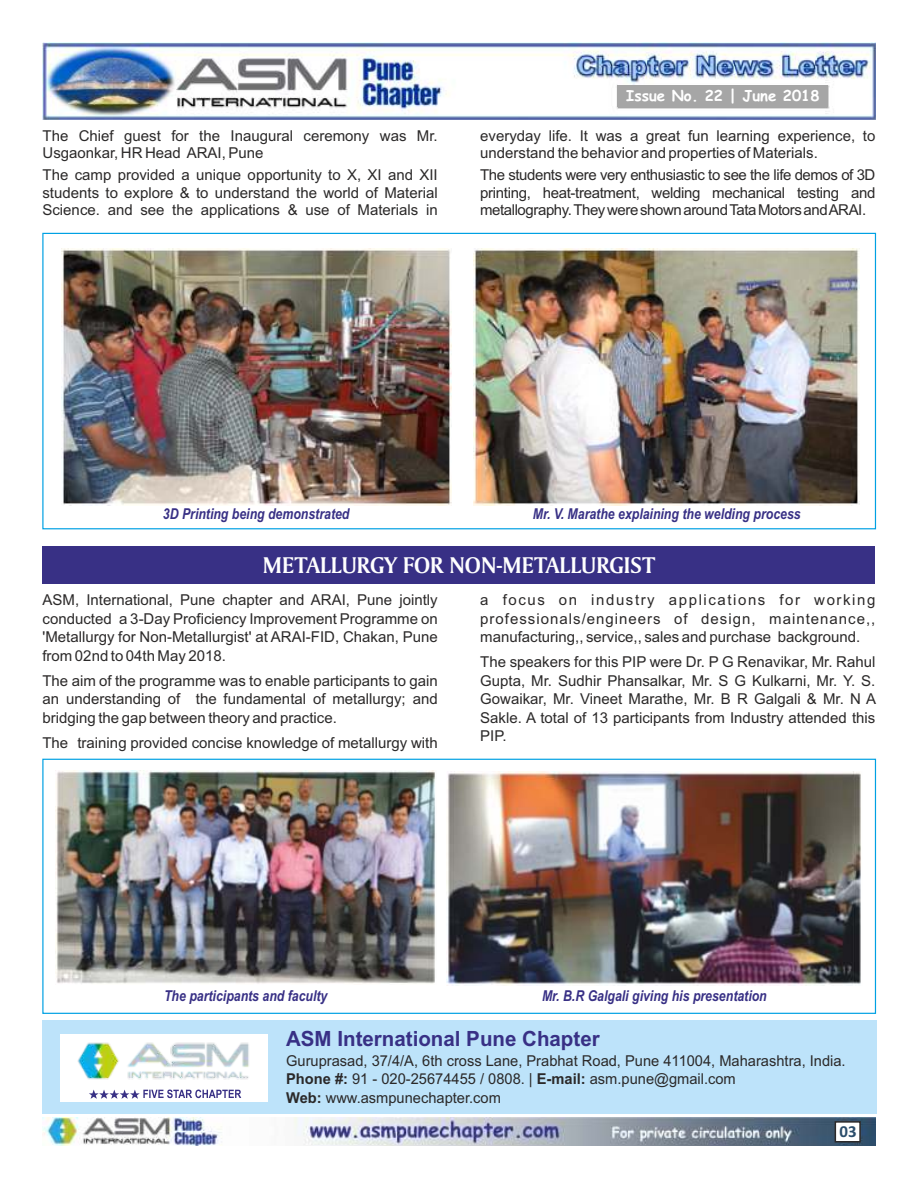
<style>
.page{position:relative;width:918px;height:1188px;background:#fff}
.page>*{position:absolute;margin:0;border:0;box-sizing:border-box;transform-origin:0 0}
.t1{font:24px "Amerigo BT Bold A";color:#fff}
.t2{font:700 21px "Arial";color:#383085}
.t3{font:700 16.8px "Calibri";color:#2b4d6b}
.t4{font:15px/18.5px "Arial";color:#2b2929}
.t5{font:italic 700 15px "Arial Narrow";color:#383085}
.t6{font:15px "Arial";letter-spacing:-.03em;color:#2b2929}
.t7{font:15px "Arial";letter-spacing:-.02em;color:#2b2929}
.t8{font:15px "Arial";letter-spacing:.065em;color:#2b2929}
.t9{font:15px "Arial";letter-spacing:.105em;color:#2b2929}
.t10{font:700 15px "Comic Sans MS";color:#fff}
.s1{font-weight:700}
</style>
<div class="page">
<img style="left:61px;top:249px;width:391px;height:256px">
<img style="left:474px;top:249px;width:386px;height:256px">
<img style="left:43px;top:1117px;width:832px;height:28px">
<svg style="left:834px;top:1120px;width:28px;height:23px"></svg>
<img style="left:43px;top:43px;width:832px;height:77px">
<div style="left:43px;top:547px;width:832px;height:37px;background:#383085"></div>
<div style="left:42px;top:759px;width:834px;height:255px;border:1px solid #00a1e3"></div>
<img style="left:56px;top:770px;width:379px;height:214px">
<img style="left:446px;top:771px;width:415px;height:214px">
<div style="left:42px;top:1020px;width:834px;height:94px;background:#bde3fa"></div>
<div style="left:60px;top:1035px;width:207px;height:67px;background:#fff"></div>
<svg style="left:89px;top:1090px;width:152px;height:9px"></svg>
<img style="left:77px;top:1042px;width:172px;height:38px">
<div style="left:617px;top:85px;width:211px;height:21px;background:#a6a6a6"></div>
<p class="t10" style="left:626px;top:89px;width:195px">Issue No. 22 | June 2018</p>
<p class="t4" style="left:43px;top:128px;width:397px">The Chief guest for the Inaugural ceremony was Mr.</p>
<p class="t4" style="left:480px;top:128px;width:397px">everyday life. It was a great fun learning experience, to</p>
<p class="t4" style="left:43px;top:145px;width:222px">Usgaonkar, HR Head ARAI, Pune</p>
<p class="t4" style="left:480px;top:145px;width:339px">understand the behavior and properties of Materials.</p>
<p class="t4" style="left:43px;top:167px;width:397px">The camp provided a unique opportunity to X, XI and XII</p>
<p class="t6" style="left:480px;top:169px;width:397px">The students were very enthusiastic to see the life demos of 3D</p>
<p class="t4" style="left:42px;top:185px;width:397px">students to explore &amp; to understand the world of Material</p>
<p class="t7" style="left:480px;top:187px;width:397px">printing, heat-treatment, welding mechanical testing and</p>
<p class="t4" style="left:42px;top:202px;width:397px">Science. and see the applications &amp; use of Materials in</p>
<p class="t6" style="left:480px;top:204px;width:388px">metallography.TheywereshownaroundTataMotorsandARAI.</p>
<p class="t5" style="left:163px;top:508px;width:188px">3D Printing being demonstrated</p>
<p class="t5" style="left:533px;top:508px;width:269px">Mr. V. Marathe explaining the welding process</p>
<h1 class="t1" style="left:263px;top:555px;width:394px">METALLURGY FOR NON-METALLURGIST</h1>
<p class="t4" style="left:43px;top:592px;width:397px">ASM, International, Pune chapter and ARAI, Pune jointly</p>
<p class="t9" style="left:480px;top:594px;width:397px">a focus on industry applications for working</p>
<p class="t4" style="left:43px;top:611px;width:397px">conducted a 3-Day Proficiency Improvement Programme on</p>
<p class="t8" style="left:480px;top:613px;width:397px">professionals/engineers of design, maintenance,,</p>
<p class="t4" style="left:42px;top:629px;width:397px">'Metallurgy for Non-Metallurgist' at ARAI-FID, Chakan, Pune</p>
<p class="t4" style="left:480px;top:629px;width:382px">manufacturing,, service,, sales and purchase background.</p>
<p class="t4" style="left:42px;top:648px;width:185px">from 02nd to 04th May 2018.</p>
<p class="t4" style="left:480px;top:654px;width:397px">The speakers for this PIP were Dr. P G Renavikar, Mr. Rahul</p>
<p class="t4" style="left:42px;top:673px;width:397px">The aim of the programme was to enable participants to gain</p>
<p class="t4" style="left:480px;top:673px;width:397px">Gupta, Mr. Sudhir Phansalkar, Mr. S G Kulkarni, Mr. Y. S.</p>
<p class="t4" style="left:42px;top:691px;width:397px">an understanding of the fundamental of metallurgy; and</p>
<p class="t4" style="left:480px;top:691px;width:398px">Gowaikar, Mr. Vineet Marathe, Mr. B R Galgali &amp; Mr. N A</p>
<p class="t4" style="left:42px;top:710px;width:296px">bridging the gap between theory and practice.</p>
<p class="t4" style="left:480px;top:710px;width:397px">Sakle. A total of 13 participants from Industry attended this<br>PIP.</p>
<p class="t4" style="left:42px;top:735px;width:397px">The training provided concise knowledge of metallurgy with</p>
<p class="t5" style="left:164px;top:990px;width:165px">The participants and faculty</p>
<p class="t5" style="left:542px;top:990px;width:226px">Mr. B.R Galgali giving his presentation</p>
<h2 class="t2" style="left:286px;top:1031px;width:315px">ASM International Pune Chapter</h2>
<p class="t4" style="left:286px;top:1053px;width:561px">Guruprasad, 37/4/A, 6th cross Lane, Prabhat Road, Pune 411004, Maharashtra, India.<br><span class="s1">Phone #:</span> 91 - 020-25674455 / 0808. | <span class="s1">E-mail:</span> asm.pune@gmail.com<br><span class="s1">Web:</span> www.asmpunechapter.com</p>
<p class="t3" style="left:840px;top:1125px;width:19px">03</p>
</div>
